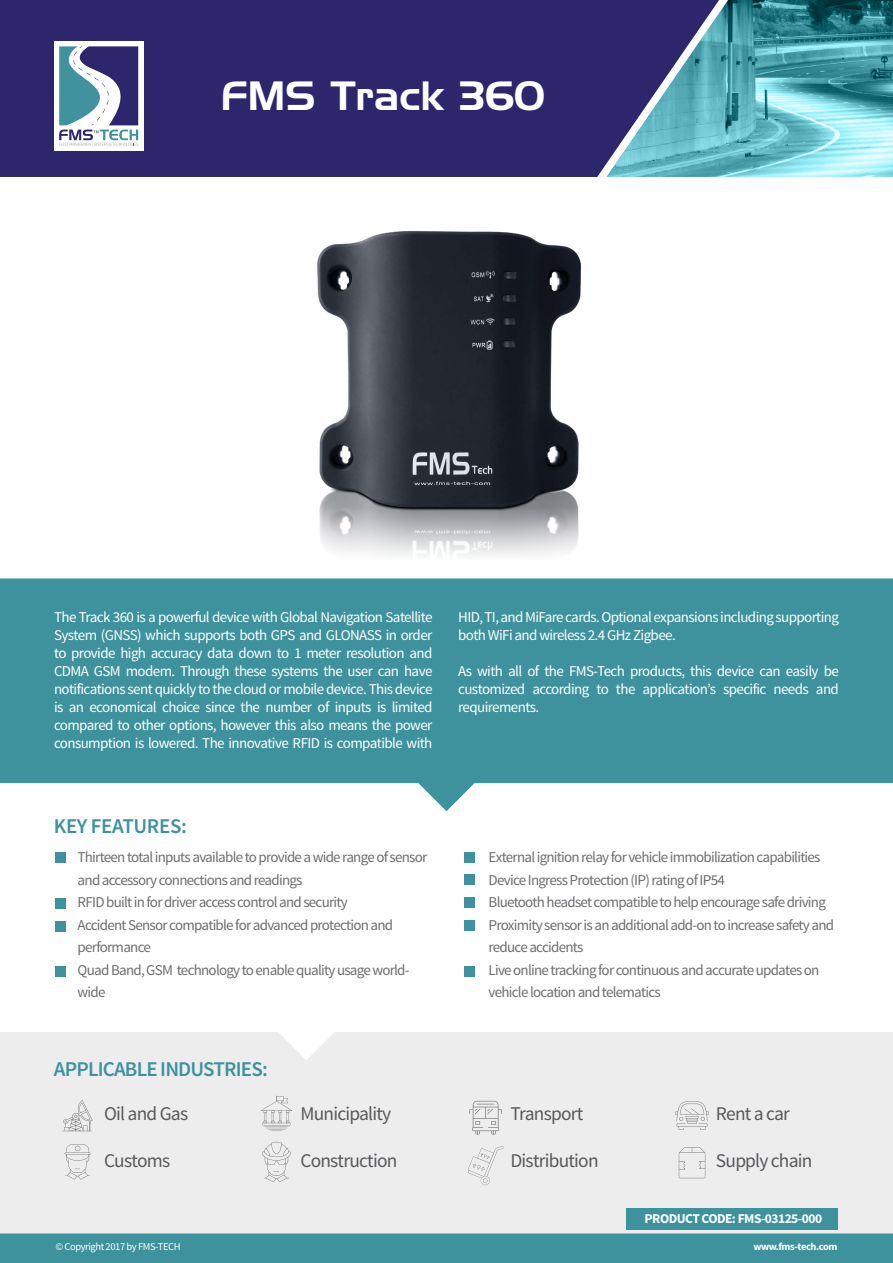
<style>
.page{position:relative;width:893px;height:1263px;background:#fff}
.page>*{position:absolute;margin:0;border:0;box-sizing:border-box;transform-origin:0 0}
.t1{font:39.75px "Handel Gothic";color:#fff}
.t2{font:600 21px "Source Sans Pro";letter-spacing:-.04em;color:#3e929d}
.t3{font:600 21px "Source Sans Pro";letter-spacing:-.02em;color:#3e929d}
.t4{font:19.35px "Source Sans Pro";letter-spacing:-.04em;color:#58595b}
.t5{font:15px/18px "Source Sans Pro";letter-spacing:-.04em;color:#fff;text-align:justify}
.t6{font:15px/22.5px "Source Sans Pro";letter-spacing:-.05em;color:#6d6e71}
.t7{font:700 13.5px "Source Sans Pro";letter-spacing:-.04em;color:#fff}
.t8{font:10.5px "Source Sans Pro";letter-spacing:-.04em;color:#fff}
.t9{font:700 10.5px "Source Sans Pro";letter-spacing:-.04em;color:#fff}
</style>
<div class="page">
<div style="left:0;top:0;width:893px;height:177px;background:#2d266c"></div>
<div style="left:0;top:1233px;width:893px;height:30px;background:#3e929d"></div>
<div style="left:54px;top:41px;width:89px;height:110px;background:#fff"></div>
<svg style="left:59px;top:46px;width:79px;height:100px"></svg>
<svg style="left:739px;top:0;width:154px;height:177px"></svg>
<svg style="left:597px;top:0;width:142px;height:177px"></svg>
<img style="left:317px;top:231px;width:264px;height:276px">
<svg style="left:319px;top:507px;width:260px;height:49px"></svg>
<div style="left:0;top:1032px;width:893px;height:201px;background:#ededee"></div>
<svg style="left:469px;top:1101px;width:33px;height:33px"></svg>
<svg style="left:675px;top:1101px;width:34px;height:29px"></svg>
<svg style="left:679px;top:1147px;width:26px;height:31px"></svg>
<svg style="left:468px;top:1146px;width:35px;height:39px"></svg>
<svg style="left:261px;top:1096px;width:31px;height:36px"></svg>
<svg style="left:63px;top:1100px;width:30px;height:31px"></svg>
<svg style="left:262px;top:1142px;width:29px;height:40px"></svg>
<svg style="left:65px;top:1144px;width:26px;height:35px"></svg>
<div style="left:626px;top:1208px;width:212px;height:21px;background:#3e929d"></div>
<svg style="left:0;top:578px;width:893px;height:233px;fill:#3e929d"></svg>
<div style="left:55px;top:852px;width:11px;height:10px;background:#3e929d"></div>
<div style="left:55px;top:898px;width:11px;height:11px;background:#3e929d"></div>
<div style="left:55px;top:921px;width:11px;height:10px;background:#3e929d"></div>
<div style="left:55px;top:966px;width:11px;height:10px;background:#3e929d"></div>
<div style="left:464px;top:852px;width:10px;height:10px;background:#3e929d"></div>
<div style="left:464px;top:898px;width:10px;height:10px;background:#3e929d"></div>
<div style="left:464px;top:966px;width:10px;height:10px;background:#3e929d"></div>
<div style="left:464px;top:920px;width:10px;height:10px;background:#3e929d"></div>
<div style="left:464px;top:874px;width:10px;height:10px;background:#3e929d"></div>
<h1 class="t1" style="left:220px;top:77px;width:326px">FMS Track 360</h1>
<p class="t5" style="left:54px;top:609px;width:380px">The Track 360 is a powerful device with Global Navigation Satellite System (GNSS) which supports both GPS and GLONASS in order to provide high accuracy data down to 1 meter resolution and CDMA GSM modem. Through these systems the user can have notifications sent quickly to the cloud or mobile device. This device is an economical choice since the number of inputs is limited compared to other options, however this also means the power consumption is lowered. The innovative RFID is compatible with</p>
<p class="t5" style="left:458px;top:609px;width:382px">HID, TI, and MiFare cards. Optional expansions including supporting both WiFi and wireless 2.4 GHz Zigbee.</p>
<p class="t5" style="left:458px;top:663px;width:382px">As with all of the FMS-Tech products, this device can easily be customized according to the application’s specific needs and requirements.</p>
<h2 class="t3" style="left:54px;top:813px;width:134px">KEY FEATURES:</h2>
<p class="t6" style="left:78px;top:846px;width:351px">Thirteen total inputs available to provide a wide range of sensor and accessory connections and readings<br>RFID built in for driver access control and security<br>Accident Sensor compatible for advanced protection and performance<br>Quad Band, GSM technology to enable quality usage world&shy;wide</p>
<p class="t6" style="left:489px;top:846px;width:347px">External ignition relay for vehicle immobilization capabilities Device Ingress Protection (IP) rating of IP54<br>Bluetooth headset compatible to help encourage safe driving Proximity sensor is an additional add-on to increase safety and reduce accidents<br>Live online tracking for continuous and accurate updates on vehicle location and telematics</p>
<h2 class="t2" style="left:54px;top:1056px;width:215px">APPLICABLE INDUSTRIES:</h2>
<p class="t4" style="left:104px;top:1102px;width:86px">Oil and Gas</p>
<p class="t4" style="left:104px;top:1148px;width:67px">Customs</p>
<p class="t4" style="left:300px;top:1102px;width:92px">Municipality</p>
<p class="t4" style="left:300px;top:1148px;width:98px">Construction</p>
<p class="t4" style="left:510px;top:1102px;width:74px">Transport</p>
<p class="t4" style="left:510px;top:1148px;width:90px">Distribution</p>
<p class="t4" style="left:716px;top:1102px;width:75px">Rent a car</p>
<p class="t4" style="left:716px;top:1148px;width:98px">Supply chain</p>
<p class="t7" style="left:645px;top:1210px;width:179px">PRODUCT CODE: FMS-03125-000</p>
<p class="t8" style="left:55px;top:1240px;width:127px">© Copyright 2017 by FMS-TECH</p>
<p class="t9" style="left:753px;top:1240px;width:86px">www.fms-tech.com</p>
</div>
